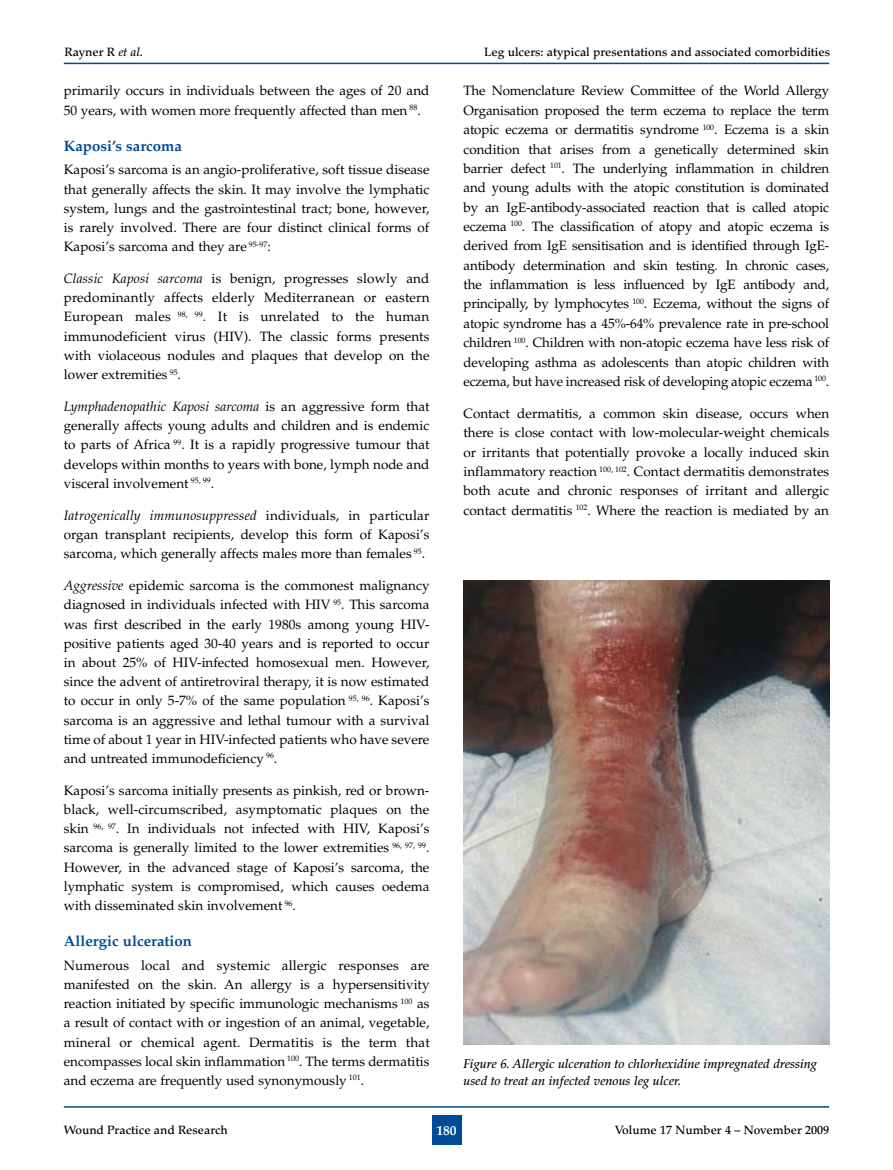
<style>
.page{position:relative;width:893px;height:1170px;background:#fff}
.page>*{position:absolute;margin:0;border:0;box-sizing:border-box;transform-origin:0 0}
.t1{font:700 15px "Palatino";color:#004b95}
.t2{font:13.5px/19.2px "Palatino";color:#000;text-align:justify}
.t3{font:700 13.5px "Palatino";color:#fff}
.t4{font:italic 500 12.75px/17.2px "Palatino";color:#000}
.t5{font:500 12px "Palatino";color:#000}
.s1{font-style:italic}
</style>
<div class="page">
<div style="left:432px;top:1114px;width:29px;height:30px;background:#004b95"></div>
<hr style="left:64px;top:1106px;width:765px;height:1px;background:#004b95">
<hr style="left:64px;top:63px;width:765px;height:1px;background:#004b95">
<img style="left:463px;top:580px;width:366px;height:464px">
<p class="t5" style="left:65px;top:45px;width:80px">Rayner R <span class="s1">et al</span>.</p>
<p class="t5" style="left:484px;top:45px;width:347px">Leg ulcers: atypical presentations and associated comorbidities</p>
<p class="t2" style="left:64px;top:81px;width:367px">primarily occurs in individuals between the ages of 20 and<br>50 years, with women more frequently affected than men <sup>88</sup>.</p>
<p class="t1" style="left:64px;top:137px;width:120px">Kaposi’s sarcoma</p>
<p class="t2" style="left:64px;top:160px;width:367px">Kaposi’s sarcoma is an angio-proliferative, soft tissue disease that generally affects the skin. It may involve the lymphatic system, lungs and the gastrointestinal tract; bone, however, is rarely involved. There are four distinct clinical forms of Kaposi’s sarcoma and they are <sup>95-97</sup>:</p>
<p class="t2" style="left:64px;top:269px;width:367px"><span class="s1">Classic Kaposi sarcoma</span> is benign, progresses slowly and predominantly affects elderly Mediterranean or eastern European males <sup>98,</sup> <sup>99</sup>. It is unrelated to the human immunodeficient virus (HIV). The classic forms presents with violaceous nodules and plaques that develop on the lower extremities <sup>95</sup>.</p>
<p class="t2" style="left:64px;top:397px;width:367px"><span class="s1">Lymphadenopathic Kaposi sarcoma</span> is an aggressive form that generally affects young adults and children and is endemic to parts of Africa <sup>99</sup>. It is a rapidly progressive tumour that develops within months to years with bone, lymph node and visceral involvement <sup>95,</sup> <sup>99</sup>.</p>
<p class="t2" style="left:64px;top:506px;width:367px"><span class="s1">Iatrogenically immunosuppressed</span> individuals, in particular organ transplant recipients, develop this form of Kaposi’s sarcoma, which generally affects males more than females <sup>95</sup>.</p>
<p class="t2" style="left:64px;top:576px;width:367px"><span class="s1">Aggressive</span> epidemic sarcoma is the commonest malignancy diagnosed in individuals infected with HIV <sup>95</sup>. This sarcoma was first described in the early 1980s among young HIV&shy;positive patients aged 30-40 years and is reported to occur in about 25% of HIV-infected homosexual men. However, since the advent of antiretroviral therapy, it is now estimated to occur in only 5-7% of the same population <sup>95,</sup> <sup>96</sup>. Kaposi’s sarcoma is an aggressive and lethal tumour with a survival time of about 1 year in HIV-infected patients who have severe and untreated immunodeficiency <sup>96</sup>.</p>
<p class="t2" style="left:64px;top:780px;width:367px">Kaposi’s sarcoma initially presents as pinkish, red or brown&shy;black, well-circumscribed, asymptomatic plaques on the skin <sup>96,</sup> <sup>97</sup>. In individuals not infected with HIV, Kaposi’s sarcoma is generally limited to the lower extremities <sup>96,</sup> <sup>97,</sup> <sup>99</sup>.<br>However, in the advanced stage of Kaposi’s sarcoma, the lymphatic system is compromised, which causes oedema with disseminated skin involvement <sup>96</sup>.</p>
<p class="t1" style="left:64px;top:932px;width:130px">Allergic ulceration</p>
<p class="t2" style="left:64px;top:955px;width:367px">Numerous local and systemic allergic responses are manifested on the skin. An allergy is a hypersensitivity reaction initiated by specific immunologic mechanisms <sup>100</sup> as a result of contact with or ingestion of an animal, vegetable, mineral or chemical agent. Dermatitis is the term that encompasses local skin inflammation <sup>100</sup>. The terms dermatitis and eczema are frequently used synonymously <sup>101</sup>.</p>
<p class="t2" style="left:463px;top:81px;width:367px">The Nomenclature Review Committee of the World Allergy Organisation proposed the term eczema to replace the term atopic eczema or dermatitis syndrome <sup>100</sup>. Eczema is a skin condition that arises from a genetically determined skin barrier defect <sup>101</sup>. The underlying inflammation in children and young adults with the atopic constitution is dominated by an IgE-antibody-associated reaction that is called atopic eczema <sup>100</sup>. The classification of atopy and atopic eczema is derived from IgE sensitisation and is identified through IgE&shy;antibody determination and skin testing. In chronic cases, the inflammation is less influenced by IgE antibody and, principally, by lymphocytes <sup>100</sup>. Eczema, without the signs of atopic syndrome has a 45%-64% prevalence rate in pre-school children <sup>100</sup>. Children with non-atopic eczema have less risk of developing asthma as adolescents than atopic children with eczema, but have increased risk of developing atopic eczema <sup>100</sup>.</p>
<p class="t2" style="left:463px;top:404px;width:367px">Contact dermatitis, a common skin disease, occurs when there is close contact with low-molecular-weight chemicals or irritants that potentially provoke a locally induced skin inflammatory reaction <sup>100,</sup> <sup>102</sup>. Contact dermatitis demonstrates both acute and chronic responses of irritant and allergic contact dermatitis <sup>102</sup>. Where the reaction is mediated by an</p>
<p class="t4" style="left:463px;top:1054px;width:355px">Figure 6. Allergic ulceration to chlorhexidine impregnated dressing used to treat an infected venous leg ulcer.</p>
<p class="t5" style="left:64px;top:1122px;width:166px">Wound Practice and Research</p>
<p class="t3" style="left:436px;top:1121px;width:22px">180</p>
<p class="t5" style="left:615px;top:1122px;width:216px">Volume 17 Number 4 – November 2009</p>
</div>
